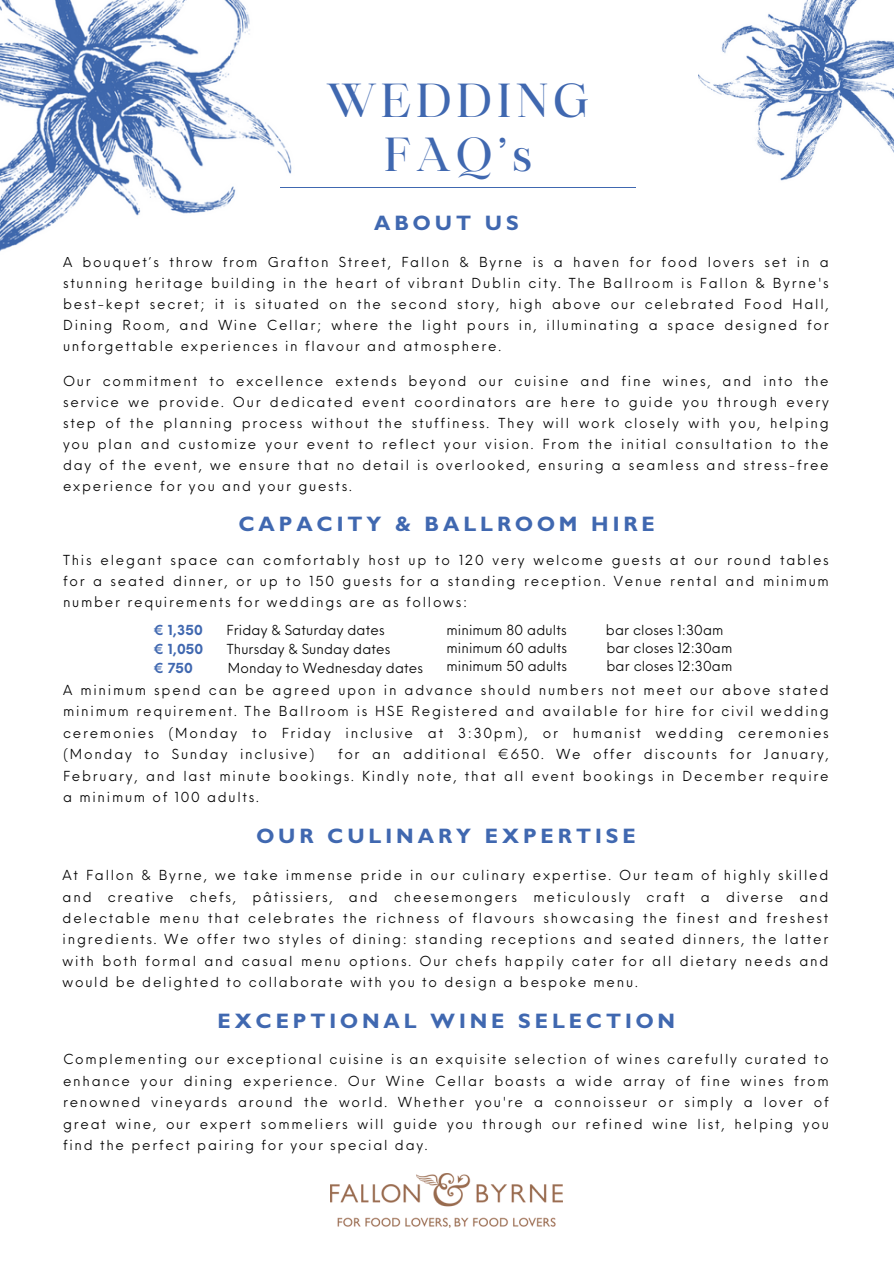
<style>
.page{position:relative;width:894px;height:1264px;background:#fff}
.page>*{position:absolute;margin:0;border:0;box-sizing:border-box;transform-origin:0 0}
.t1{font:45.75px/54px "Maharlika";letter-spacing:.1em;color:#4068b0;text-align:center}
.t2{font:700 21px "Gill Sans";letter-spacing:.185em;color:#4068b0}
.t3{font:13.5px/21.3px "Neue Einstellung";letter-spacing:.13em;color:#000;text-align:justify}
.t4{font:13.5px "Neue Einstellung";letter-spacing:.01em;color:#000}
.t5{font:700 13.5px "Neue Einstellung";letter-spacing:.01em;color:#4068b0}
</style>
<div class="page">
<img style="left:330px;top:1173px;width:232px;height:54px">
<img style="left:0;top:0;width:292px;height:251px">
<img style="left:698px;top:0;width:195px;height:181px">
<hr style="left:280px;top:187px;width:355px;height:1px;background:#4068b0">
<p class="t1" style="left:327px;top:78px;width:264px">WEDDING<br>FAQ’s</p>
<h1 class="t2" style="left:374px;top:213px;width:146px">ABOUT US</h1>
<p class="t3" style="left:63px;top:250px;width:767px">A bouquet’s throw from Grafton Street, Fallon &amp; Byrne is a haven for food lovers set in a stunning heritage building in the heart of vibrant Dublin city. The Ballroom is Fallon &amp; Byrne's best-kept secret; it is situated on the second story, high above our celebrated Food Hall, Dining Room, and Wine Cellar; where the light pours in, illuminating a space designed for unforgettable experiences in flavour and atmosphere.</p>
<h2 class="t3" style="left:63px;top:369px;width:767px">Our commitment to excellence extends beyond our cuisine and fine wines, and into the service we provide. Our dedicated event coordinators are here to guide you through every step of the planning process without the stuffiness. They will work closely with you, helping you plan and customize your event to reflect your vision. From the initial consultation to the day of the event, we ensure that no detail is overlooked, ensuring a seamless and stress-free experience for you and your guests.</h2>
<p class="t2" style="left:239px;top:514px;width:417px">CAPACITY &amp; BALLROOM HIRE</p>
<p class="t3" style="left:63px;top:547px;width:767px">This elegant space can comfortably host up to 120 very welcome guests at our round tables for a seated dinner, or up to 150 guests for a standing reception. Venue rental and minimum number requirements for weddings are as follows:</p>
<p class="t5" style="left:154px;top:617px;width:50px">€ 1,350</p>
<p class="t4" style="left:226px;top:618px;width:160px">Friday &amp; Saturday dates</p>
<p class="t5" style="left:154px;top:637px;width:51px">€ 1,050</p>
<h2 class="t4" style="left:227px;top:637px;width:165px">Thursday &amp; Sunday dates</h2>
<h2 class="t5" style="left:154px;top:656px;width:40px">€ 750</h2>
<p class="t4" style="left:228px;top:656px;width:197px">Monday to Wednesday dates</p>
<h2 class="t4" style="left:446px;top:618px;width:122px">minimum 80 adults</h2>
<h2 class="t4" style="left:605px;top:618px;width:119px">bar closes 1:30am</h2>
<p class="t4" style="left:446px;top:636px;width:122px">minimum 60 adults</p>
<p class="t4" style="left:606px;top:636px;width:127px">bar closes 12:30am</p>
<p class="t4" style="left:446px;top:654px;width:122px">minimum 50 adults</p>
<p class="t4" style="left:606px;top:654px;width:127px">bar closes 12:30am</p>
<h2 class="t3" style="left:63px;top:678px;width:767px">A minimum spend can be agreed upon in advance should numbers not meet our above stated minimum requirement. The Ballroom is HSE Registered and available for hire for civil wedding ceremonies (Monday to Friday inclusive at 3:30pm), or humanist wedding ceremonies (Monday to Sunday inclusive)</h2>
<h2 class="t3" style="left:63px;top:742px;width:767px;text-indent:275px">for an additional €650. We offer discounts for January, February, and last minute bookings. Kindly note, that all event bookings in December require a minimum of 100 adults.</h2>
<p class="t2" style="left:256px;top:826px;width:380px">OUR CULINARY EXPERTISE</p>
<p class="t3" style="left:63px;top:863px;width:767px">At Fallon &amp; Byrne, we take immense pride in our culinary expertise. Our team of highly skilled and creative chefs, pâtissiers, and cheesemongers meticulously craft a diverse and delectable menu that celebrates the richness of flavours showcasing the finest and freshest ingredients. We offer two styles of dining: standing receptions and seated dinners, the latter with both formal and casual menu options. Our chefs happily cater for all dietary needs and would be delighted to collaborate with you to design a bespoke menu.</p>
<p class="t2" style="left:217px;top:1010px;width:459px">EXCEPTIONAL WINE SELECTION</p>
<p class="t3" style="left:63px;top:1047px;width:767px">Complementing our exceptional cuisine is an exquisite selection of wines carefully curated to enhance your dining experience. Our Wine Cellar boasts a wide array of fine wines from renowned vineyards around the world. Whether you're a connoisseur or simply a lover of great wine, our expert sommeliers will guide you through our refined wine list, helping you find the perfect pairing for your special day.</p>
</div>
